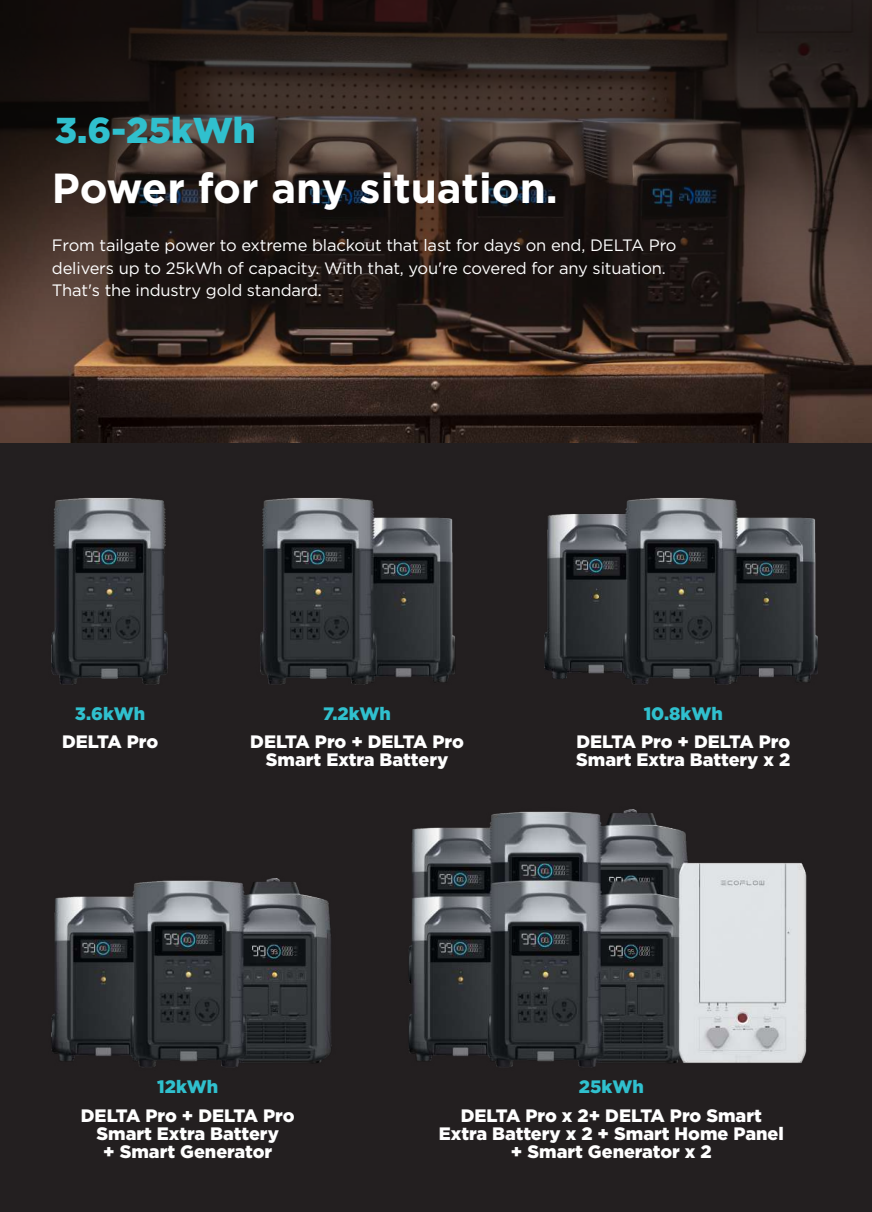
<style>
.page{position:relative;width:872px;height:1212px;background:#fff}
.page>*{position:absolute;margin:0;border:0;box-sizing:border-box;transform-origin:0 0}
.t1{font:700 42px "Gotham";color:#fff}
.t2{font:900 36px "Gotham";color:#30c0ce}
.t3{font:900 18px/18px "Gotham";color:#fff;text-align:center}
.t4{font:900 18px "Gotham";color:#30c0ce}
.t5{font:16.5px/22.5px "Gotham";letter-spacing:-.01em;color:#fff}
</style>
<div class="page">
<div style="left:0;top:442px;width:872px;height:770px;background:#231f20"></div>
<img style="left:51px;top:497px;width:766px;height:570px">
<img style="left:0;top:361px;width:872px;height:81px">
<svg style="left:0;top:0;width:872px;height:361px;background:#2e231e"></svg>
<h2 class="t2" style="left:55px;top:105px;width:202px">3.6-25kWh</h2>
<h1 class="t1" style="left:52px;top:160px;width:507px">Power for any situation.</h1>
<p class="t5" style="left:52px;top:234px;width:626px">From tailgate power to extreme blackout that last for days on end, DELTA Pro delivers up to 25kWh of capacity. With that, you're covered for any situation.<br>That's the industry gold standard.</p>
<p class="t4" style="left:75px;top:701px;width:72px">3.6kWh</p>
<p class="t4" style="left:323px;top:701px;width:69px">7.2kWh</p>
<p class="t3" style="left:62px;top:732px;width:98px">DELTA Pro</p>
<p class="t3" style="left:250px;top:732px;width:215px">DELTA Pro + DELTA Pro<br>Smart Extra Battery</p>
<p class="t4" style="left:643px;top:701px;width:81px">10.8kWh</p>
<p class="t3" style="left:576px;top:732px;width:216px;text-align:left">DELTA Pro + DELTA Pro<br>Smart Extra Battery x 2</p>
<p class="t4" style="left:157px;top:1074px;width:63px">12kWh</p>
<p class="t4" style="left:579px;top:1074px;width:66px">25kWh</p>
<p class="t3" style="left:81px;top:1107px;width:215px">DELTA Pro + DELTA Pro<br>Smart Extra Battery<br>+ Smart Generator</p>
<p class="t3" style="left:439px;top:1107px;width:346px">DELTA Pro x 2+ DELTA Pro Smart<br>Extra Battery x 2 + Smart Home Panel + Smart Generator x 2</p>
</div>
